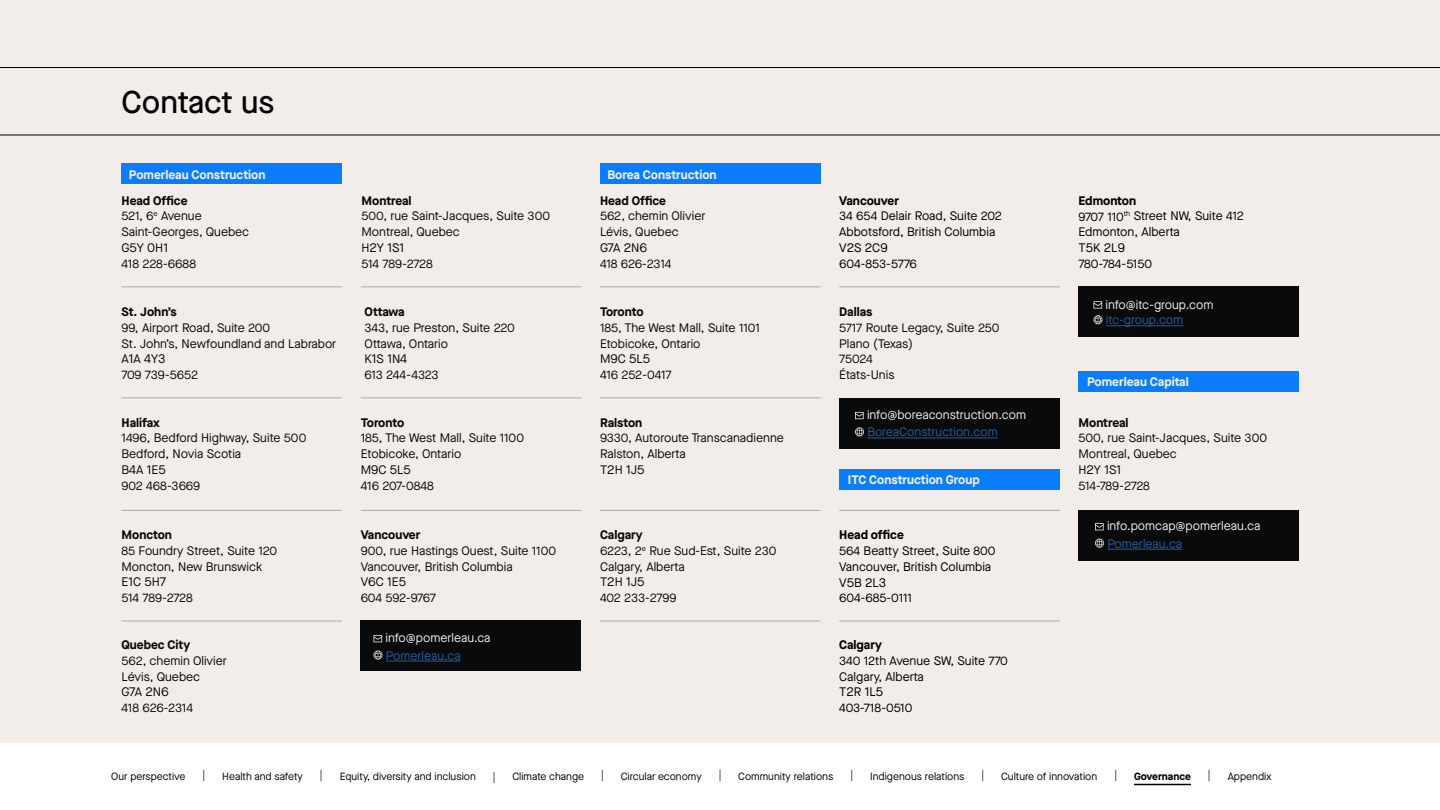
<style>
.page{position:relative;width:1440px;height:810px;background:#fff}
.page>*{position:absolute;margin:0;border:0;box-sizing:border-box;transform-origin:0 0}
.t1{font:500 31.5px "Maison Neue";color:#000}
.t2{font:12.38px/15.8px "Maison Neue";color:#080a0b}
.t3{font:12.38px/15.8px "Maison Neue";color:#000}
.t4{font:700 12.38px "Maison Neue";color:#080a0b}
.t5{font:12.38px "Maison Neue";color:#f2ede8}
.t6{font:700 12.38px "Maison Neue";color:#f2ede8}
.t7{font:12.38px "Maison Neue";color:#215e9e}
.t8{font:700 12.38px "Maison Neue";color:#000}
.t9{font:10.5px "Maison Neue";color:#000}
.t10{font:700 10.5px "Maison Neue";color:#000}
.s1{font-weight:700}
</style>
<div class="page">
<div style="left:0;top:0;width:1440px;height:742px;background:#f2ede8"></div>
<hr style="left:0;top:67px;width:1440px;height:1px;background:#000">
<hr style="left:0;top:135px;width:1440px;height:1px;background:#000">
<hr style="left:361px;top:286px;width:220px;height:1px;background:#080a0b">
<hr style="left:361px;top:397px;width:220px;height:1px;background:#080a0b">
<hr style="left:122px;top:397px;width:220px;height:1px;background:#080a0b">
<hr style="left:600px;top:397px;width:220px;height:1px;background:#080a0b">
<hr style="left:361px;top:510px;width:220px;height:1px;background:#080a0b">
<hr style="left:122px;top:510px;width:220px;height:1px;background:#080a0b">
<hr style="left:600px;top:510px;width:220px;height:1px;background:#080a0b">
<hr style="left:839px;top:510px;width:221px;height:1px;background:#080a0b">
<hr style="left:122px;top:621px;width:220px;height:1px;background:#080a0b">
<hr style="left:600px;top:621px;width:220px;height:1px;background:#080a0b">
<hr style="left:839px;top:621px;width:221px;height:1px;background:#080a0b">
<hr style="left:122px;top:286px;width:220px;height:1px;background:#080a0b">
<hr style="left:600px;top:286px;width:220px;height:1px;background:#080a0b">
<hr style="left:839px;top:286px;width:221px;height:1px;background:#080a0b">
<div style="left:361px;top:621px;width:220px;height:50px;background:#080a0b"></div>
<hr style="left:386px;top:661px;width:75px;height:1px;background:#215e9e">
<svg style="left:374px;top:635px;width:8px;height:7px"></svg>
<svg style="left:374px;top:651px;width:8px;height:9px"></svg>
<div style="left:1078px;top:371px;width:221px;height:21px;background:#0a7dff"></div>
<div style="left:1078px;top:510px;width:221px;height:50px;background:#080a0b"></div>
<div style="left:1078px;top:286px;width:221px;height:51px;background:#080a0b"></div>
<hr style="left:1107px;top:549px;width:75px;height:1px;background:#215e9e">
<svg style="left:1095px;top:523px;width:9px;height:7px"></svg>
<svg style="left:1095px;top:539px;width:9px;height:9px"></svg>
<hr style="left:1106px;top:325px;width:77px;height:1px;background:#215e9e">
<svg style="left:1094px;top:301px;width:8px;height:8px"></svg>
<svg style="left:1094px;top:315px;width:8px;height:9px"></svg>
<div style="left:839px;top:469px;width:221px;height:21px;background:#0a7dff"></div>
<div style="left:839px;top:398px;width:221px;height:50px;background:#080a0b"></div>
<hr style="left:867px;top:437px;width:131px;height:1px;background:#215e9e">
<svg style="left:855px;top:412px;width:9px;height:7px"></svg>
<svg style="left:855px;top:427px;width:9px;height:9px"></svg>
<div style="left:600px;top:164px;width:220px;height:20px;background:#0a7dff"></div>
<div style="left:122px;top:164px;width:220px;height:20px;background:#0a7dff"></div>
<hr style="left:1134px;top:784px;width:57px;height:1px;background:#000">
<h1 class="t1" style="left:122px;top:81px;width:154px">Contact us</h1>
<p class="t6" style="left:129px;top:166px;width:138px">Pomerleau Construction</p>
<p class="t6" style="left:608px;top:166px;width:111px">Borea Construction</p>
<p class="t2" style="left:122px;top:192px;width:129px"><span class="s1">Head Office<br></span>521, 6<sup>e</sup> Avenue<br>Saint-Georges, Quebec<br>G5Y 0H1<br>418 228-6688</p>
<p class="t4" style="left:600px;top:192px;width:68px">Head Office</p>
<p class="t4" style="left:361px;top:192px;width:52px">Montreal</p>
<p class="t2" style="left:361px;top:208px;width:190px">500, rue Saint-Jacques, Suite 300<br>Montreal, Quebec<br>H2Y 1S1<br>514 789-2728</p>
<p class="t2" style="left:600px;top:208px;width:107px">562, chemin Olivier<br>Lévis, Quebec<br>G7A 2N6<br>418 626-2314</p>
<p class="t4" style="left:121px;top:303px;width:57px">St. John’s</p>
<p class="t2" style="left:121px;top:320px;width:216px">99, Airport Road, Suite 200<br>St. John’s, Newfoundland and Labrabor<br>A1A 4Y3<br>709 739-5652</p>
<p class="t4" style="left:121px;top:414px;width:40px">Halifax</p>
<p class="t2" style="left:121px;top:430px;width:186px">1496, Bedford Highway, Suite 500<br>Bedford, Novia Scotia<br>B4A 1E5<br>902 468-3669</p>
<p class="t4" style="left:122px;top:526px;width:52px">Moncton</p>
<p class="t2" style="left:122px;top:543px;width:157px">85 Foundry Street, Suite 120<br>Moncton, New Brunswick<br>E1C 5H7<br>514 789-2728</p>
<p class="t4" style="left:122px;top:636px;width:70px">Quebec City</p>
<p class="t2" style="left:122px;top:653px;width:107px">562, chemin Olivier<br>Lévis, Quebec<br>G7A 2N6<br>418 626-2314</p>
<p class="t4" style="left:364px;top:303px;width:42px">Ottawa</p>
<p class="t2" style="left:364px;top:320px;width:152px">343, rue Preston, Suite 220<br>Ottawa, Ontario<br>K1S 1N4<br>613 244-4323</p>
<p class="t4" style="left:361px;top:414px;width:45px">Toronto</p>
<p class="t2" style="left:361px;top:430px;width:165px">185, The West Mall, Suite 1100<br>Etobicoke, Ontario<br>M9C 5L5<br>416 207-0848</p>
<p class="t4" style="left:361px;top:526px;width:61px">Vancouver</p>
<p class="t2" style="left:361px;top:543px;width:197px">900, rue Hastings Ouest, Suite 1100<br>Vancouver, British Columbia<br>V6C 1E5<br>604 592-9767</p>
<p class="t5" style="left:386px;top:630px;width:107px">info@pomerleau.ca</p>
<p class="t7" style="left:386px;top:647px;width:76px">Pomerleau.ca</p>
<p class="t4" style="left:600px;top:303px;width:45px">Toronto</p>
<p class="t2" style="left:600px;top:320px;width:161px">185, The West Mall, Suite 1101<br>Etobicoke, Ontario<br>M9C 5L5<br>416 252-0417</p>
<p class="t4" style="left:600px;top:414px;width:44px">Ralston</p>
<p class="t2" style="left:600px;top:430px;width:185px">9330, Autoroute Transcanadienne<br>Ralston, Alberta<br>T2H 1J5</p>
<p class="t2" style="left:600px;top:527px;width:178px"><span class="s1">Calgary<br></span>6223, 2<sup>e</sup> Rue Sud-Est, Suite 230<br>Calgary, Alberta<br>T2H 1J5<br>402 233-2799</p>
<p class="t8" style="left:839px;top:192px;width:61px">Vancouver</p>
<p class="t3" style="left:839px;top:208px;width:164px">34 654 Delair Road, Suite 202<br>Abbotsford, British Columbia<br>V2S 2C9<br>604-853-5776</p>
<p class="t4" style="left:839px;top:303px;width:35px">Dallas</p>
<p class="t2" style="left:839px;top:320px;width:162px">5717 Route Legacy, Suite 250<br>Plano (Texas)<br>75024<br>États-Unis</p>
<p class="t5" style="left:867px;top:407px;width:161px">info@boreaconstruction.com</p>
<p class="t7" style="left:867px;top:424px;width:132px">BoreaConstruction.com</p>
<p class="t6" style="left:848px;top:471px;width:133px">ITC Construction Group</p>
<p class="t8" style="left:839px;top:526px;width:66px">Head office</p>
<p class="t3" style="left:839px;top:543px;width:158px">564 Beatty Street, Suite 800<br>Vancouver, British Columbia<br>V5B 2L3<br>604-685-0111</p>
<p class="t8" style="left:839px;top:636px;width:44px">Calgary</p>
<p class="t3" style="left:839px;top:653px;width:170px">340 12th Avenue SW, Suite 770<br>Calgary, Alberta<br>T2R 1L5<br>403-718-0510</p>
<p class="t3" style="left:1078px;top:193px;width:167px"><span class="s1">Edmonton<br></span>9707 110<sup>th</sup> Street NW, Suite 412<br>Edmonton, Alberta<br>T5K 2L9<br>780-784-5150</p>
<p class="t5" style="left:1106px;top:296px;width:109px">info@itc-group.com</p>
<p class="t7" style="left:1106px;top:312px;width:79px">itc-group.com</p>
<p class="t6" style="left:1087px;top:373px;width:103px">Pomerleau Capital</p>
<p class="t4" style="left:1078px;top:414px;width:52px">Montreal</p>
<p class="t2" style="left:1078px;top:430px;width:190px">500, rue Saint-Jacques, Suite 300<br>Montreal, Quebec<br>H2Y 1S1<br>514-789-2728</p>
<p class="t5" style="left:1107px;top:518px;width:155px">info.pomcap@pomerleau.ca</p>
<p class="t7" style="left:1107px;top:535px;width:76px">Pomerleau.ca</p>
<p class="t9" style="left:111px;top:769px;width:76px">Our perspective</p>
<p class="t9" style="left:203px;top:768px;width:4px">|</p>
<p class="t9" style="left:222px;top:769px;width:82px">Health and safety</p>
<p class="t9" style="left:320px;top:768px;width:4px">|</p>
<p class="t9" style="left:340px;top:769px;width:138px">Equity, diversity and inclusion</p>
<p class="t9" style="left:493px;top:769px;width:4px">|</p>
<p class="t9" style="left:512px;top:769px;width:73px">Climate change</p>
<p class="t9" style="left:601px;top:768px;width:4px">|</p>
<p class="t9" style="left:621px;top:769px;width:82px">Circular economy</p>
<p class="t9" style="left:719px;top:768px;width:4px">|</p>
<p class="t9" style="left:738px;top:769px;width:97px">Community relations</p>
<p class="t9" style="left:850px;top:768px;width:4px">|</p>
<p class="t9" style="left:870px;top:769px;width:96px">Indigenous relations</p>
<p class="t9" style="left:982px;top:768px;width:4px">|</p>
<p class="t9" style="left:1001px;top:769px;width:98px">Culture of innovation</p>
<p class="t9" style="left:1114px;top:768px;width:4px">|</p>
<p class="t10" style="left:1134px;top:769px;width:58px">Governance</p>
<p class="t9" style="left:1208px;top:768px;width:4px">|</p>
<p class="t9" style="left:1228px;top:769px;width:45px">Appendix</p>
</div>
